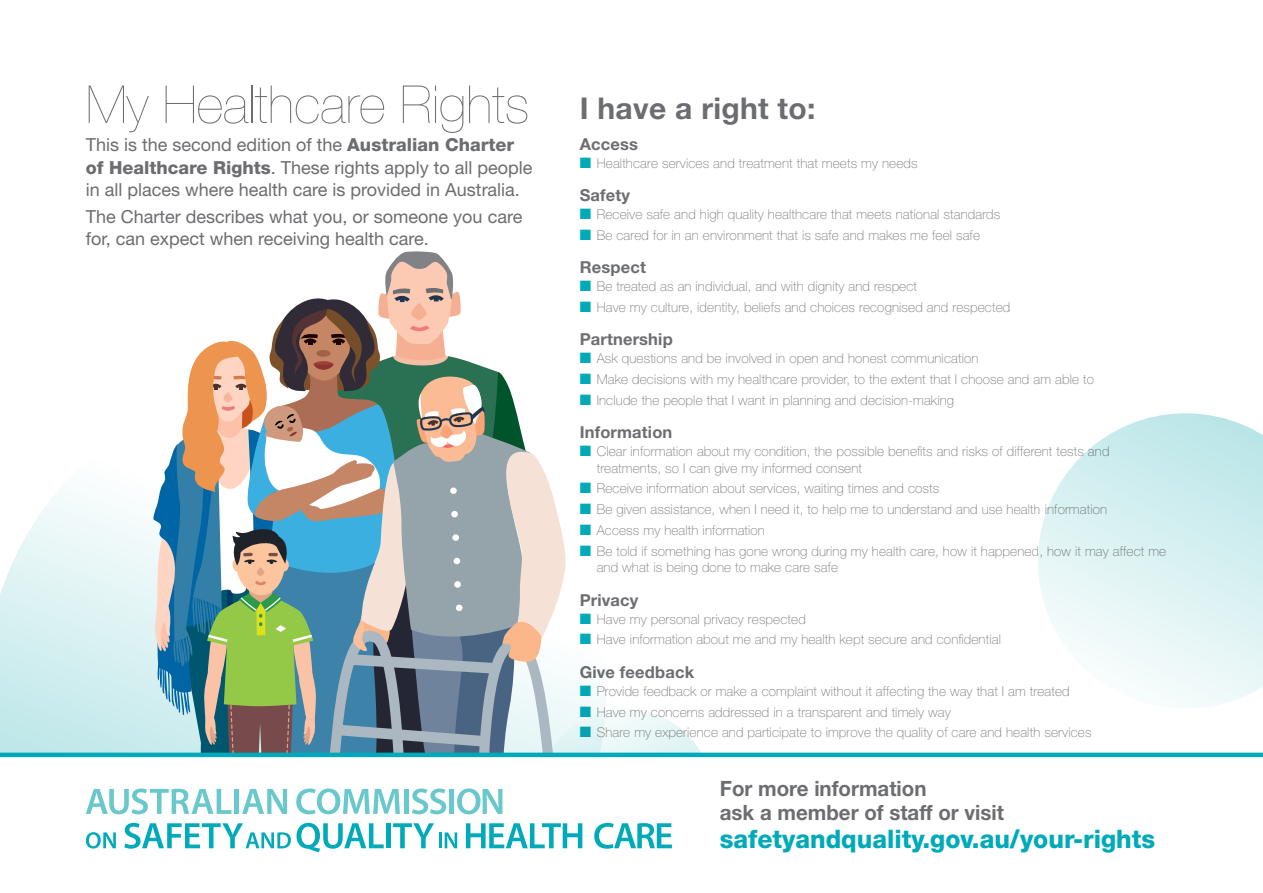
<style>
.page{position:relative;width:1263px;height:893px;background:#fff}
.page>*{position:absolute;margin:0;border:0;box-sizing:border-box;transform-origin:0 0}
.t1{font:200 52.5px "Helvetica Neue LT Std";color:#6c6d70}
.White_Copy{font:700 30px "Helvetica Neue LT Std";letter-spacing:.01em;color:#6c6d70}
.H2_Gray{font:800 25.5px "Helvetica Neue LT Std";color:#00aab8}
.H2_Gray-2{font:700 21.15px/24px "Helvetica Neue LT Std";color:#6c6d70}
.BODY_GRAY{font:18px/22.5px "Helvetica Neue LT Std";color:#6c6d70}
.White_Copy-2{font:700 16.5px "Helvetica Neue LT Std";letter-spacing:.01em;color:#6c6d70}
.t2{font:100 13.5px/16.5px "Helvetica Neue LT Std";letter-spacing:.01em;color:#797979}
.s1{font-weight:800}
.s2{color:#00aab8}
</style>
<div class="page">
<svg style="left:0;top:492px;width:86px;height:266px"></svg>
<div style="left:1px;top:755px;width:1262px;height:138px;background:#fff"></div>
<hr style="left:0;top:753px;width:1263px;height:4px;background:#00aab8">
<svg style="left:86px;top:251px;width:586px;height:602px"></svg>
<svg style="left:1038px;top:413px;width:225px;height:295px"></svg>
<p class="t1" style="left:86px;top:74px;width:445px">My Healthcare Rights</p>
<p class="BODY_GRAY" style="left:86px;top:133px;width:448px">This is the second edition of the <span class="s1">Australian Charter of Healthcare Rights</span>. These rights apply to all people in all places where health care is provided in Australia.</p>
<p class="BODY_GRAY" style="left:86px;top:205px;width:438px">The Charter describes what you, or someone you care for, can expect when receiving health care.</p>
<p class="White_Copy" style="left:580px;top:90px;width:237px">I have a right to:</p>
<p class="White_Copy-2" style="left:580px;top:134px;width:60px">Access</p>
<p class="t2" style="left:580px;top:154px;width:339px"><span class="s2">■</span> Healthcare services and treatment that meets my needs</p>
<p class="White_Copy-2" style="left:580px;top:185px;width:52px">Safety</p>
<p class="t2" style="left:580px;top:206px;width:422px"><span class="s2">■</span> Receive safe and high quality healthcare that meets national standards</p>
<p class="t2" style="left:580px;top:227px;width:402px"><span class="s2">■</span> Be cared for in an environment that is safe and makes me feel safe</p>
<p class="White_Copy-2" style="left:580px;top:257px;width:68px">Respect</p>
<p class="t2" style="left:580px;top:278px;width:339px"><span class="s2">■</span> Be treated as an individual, and with dignity and respect</p>
<p class="t2" style="left:580px;top:299px;width:432px"><span class="s2">■</span> Have my culture, identity, beliefs and choices recognised and respected</p>
<p class="White_Copy-2" style="left:580px;top:329px;width:95px">Partnership</p>
<p class="t2" style="left:580px;top:350px;width:400px"><span class="s2">■</span> Ask questions and be involved in open and honest communication</p>
<p class="t2" style="left:580px;top:371px;width:516px"><span class="s2">■</span> Make decisions with my healthcare provider, to the extent that I choose and am able to</p>
<p class="t2" style="left:580px;top:392px;width:376px"><span class="s2">■</span> Include the people that I want in planning and decision-making</p>
<p class="White_Copy-2" style="left:580px;top:422px;width:94px">Information</p>
<p class="t2" style="left:597px;top:443px;width:514px;text-indent:-17px"><span class="s2">■</span> Clear information about my condition, the possible benefits and risks of different tests and treatments, so I can give my informed consent</p>
<p class="t2" style="left:580px;top:480px;width:361px"><span class="s2">■</span> Receive information about services, waiting times and costs</p>
<p class="t2" style="left:580px;top:501px;width:529px"><span class="s2">■</span> Be given assistance, when I need it, to help me to understand and use health information</p>
<p class="t2" style="left:580px;top:522px;width:187px"><span class="s2">■</span> Access my health information</p>
<p class="t2" style="left:597px;top:543px;width:571px;text-indent:-17px"><span class="s2">■</span> Be told if something has gone wrong during my health care, how it happened, how it may affect me and what is being done to make care safe</p>
<p class="White_Copy-2" style="left:580px;top:590px;width:60px">Privacy</p>
<p class="t2" style="left:580px;top:610px;width:228px"><span class="s2">■</span> Have my personal privacy respected</p>
<p class="t2" style="left:580px;top:631px;width:423px"><span class="s2">■</span> Have information about me and my health kept secure and confidential</p>
<p class="White_Copy-2" style="left:580px;top:662px;width:116px">Give feedback</p>
<p class="t2" style="left:580px;top:683px;width:491px"><span class="s2">■</span> Provide feedback or make a complaint without it affecting the way that I am treated</p>
<p class="t2" style="left:580px;top:703px;width:372px"><span class="s2">■</span> Have my concerns addressed in a transparent and timely way</p>
<p class="t2" style="left:580px;top:724px;width:513px"><span class="s2">■</span> Share my experience and participate to improve the quality of care and health services</p>
<p class="H2_Gray-2" style="left:720px;top:776px;width:286px">For more information<br>ask a member of staff or visit</p>
<p class="H2_Gray" style="left:720px;top:824px;width:437px">safetyandquality.gov.au/your-rights</p>
</div>
